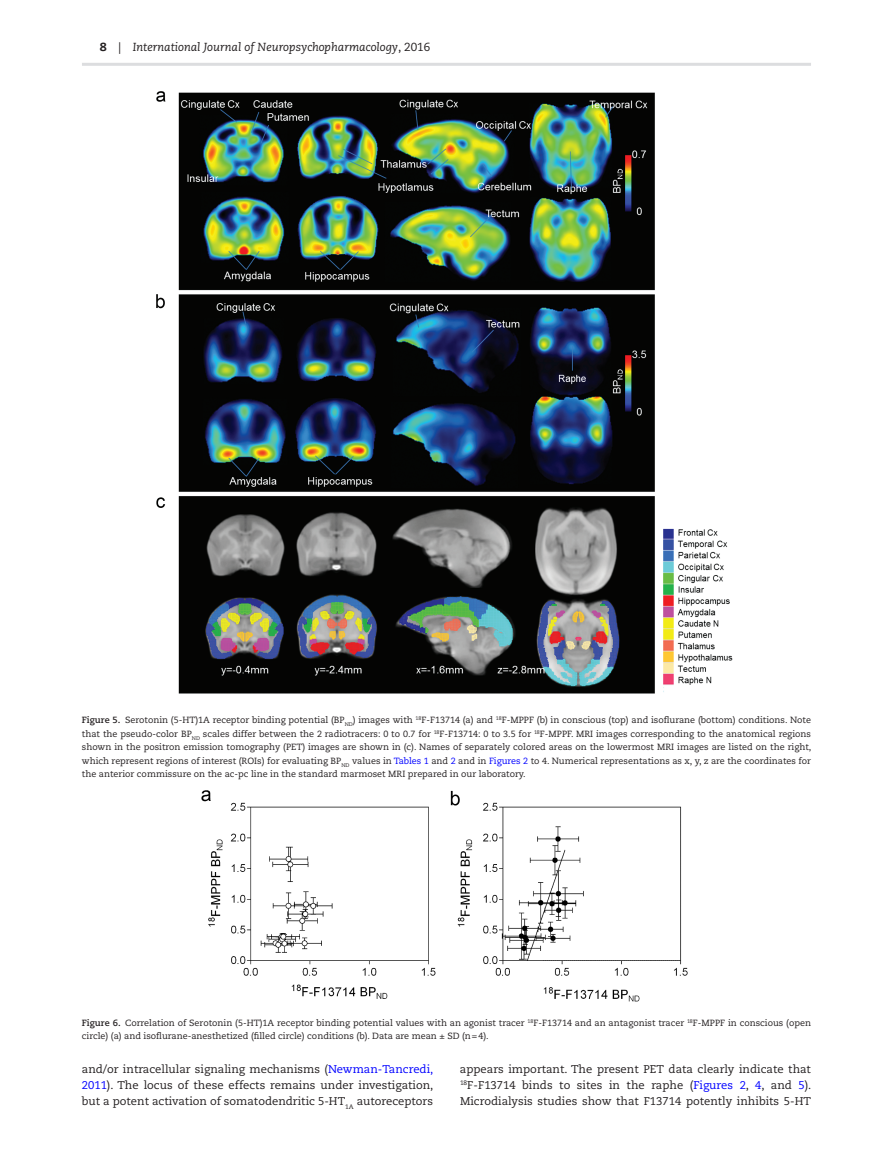
<style>
.page{position:relative;width:893px;height:1174px;background:#fff}
.page>*{position:absolute;margin:0;border:0;box-sizing:border-box;transform-origin:0 0}
.t1{font:italic 11.7px "Caecilia LT Std";color:#231f20}
.t2{font:11.25px/15.8px "Caecilia LT Std";color:#231f20;text-align:justify}
.t3{font:9px/13.5px "Caecilia LT Std";color:#231f20;text-align:justify}
.s1{font-weight:800;font-style:normal}
.s2{font-style:normal}
.s3{font-weight:700}
.s4{color:#00f}
</style>
<div class="page">
<hr style="left:82px;top:63px;width:729px;height:3px;background:#dcdddf">
<img style="left:156px;top:92px;width:576px;height:601px">
<img style="left:202px;top:791px;width:486px;height:210px">
<p class="t1" style="left:100px;top:40px;width:332px"><span class="s1">8</span> <span class="s2">|</span> International Journal of Neuropsychopharmacology<span class="s2">, 2016</span></p>
<p class="t3" style="left:82px;top:713px;width:731px"><span class="s3">Figure 5.</span> Serotonin (5-HT)1A receptor binding potential (BP<sub>ND</sub>) images with <sup>18</sup>F-F13714 (a) and <sup>18</sup>F-MPPF (b) in conscious (top) and isoflurane (bottom) conditions. Note that the pseudo-color BP<sub>ND</sub> scales differ between the 2 radiotracers: 0 to 0.7 for <sup>18</sup>F-F13714: 0 to 3.5 for <sup>18</sup>F-MPPF. MRI images corresponding to the anatomical regions shown in the positron emission tomography (PET) images are shown in (c). Names of separately colored areas on the lowermost MRI images are listed on the right, which represent regions of interest (ROIs) for evaluating BP<sub>ND</sub> values in <span class="s4">Tables 1</span> and <span class="s4">2</span> and in <span class="s4">Figures 2</span> to 4. Numerical representations as x, y, z are the coordinates for the anterior commissure on the ac-pc line in the standard marmoset MRI prepared in our laboratory.</p>
<p class="t3" style="left:82px;top:1015px;width:731px"><span class="s3">Figure 6.</span> Correlation of Serotonin (5-HT)1A receptor binding potential values with an agonist tracer <sup>18</sup>F-F13714 and an antagonist tracer <sup>18</sup>F-MPPF in conscious (open circle) (a) and isoflurane-anesthetized (filled circle) conditions (b). Data are mean ± SD (n=4).</p>
<p class="t2" style="left:82px;top:1061px;width:353px">and/or intracellular signaling mechanisms (<span class="s4">Newman-Tancredi, 2011</span>). The locus of these effects remains under investigation, but a potent activation of somatodendritic 5-HT<sub>1A</sub> autoreceptors</p>
<p class="t2" style="left:460px;top:1061px;width:353px">appears important. The present PET data clearly indicate that <sup>18</sup>F-F13714 binds to sites in the raphe (<span class="s4">Figures 2</span>, <span class="s4">4</span>, and <span class="s4">5</span>).<br>Microdialysis studies show that F13714 potently inhibits 5-HT</p>
</div>
